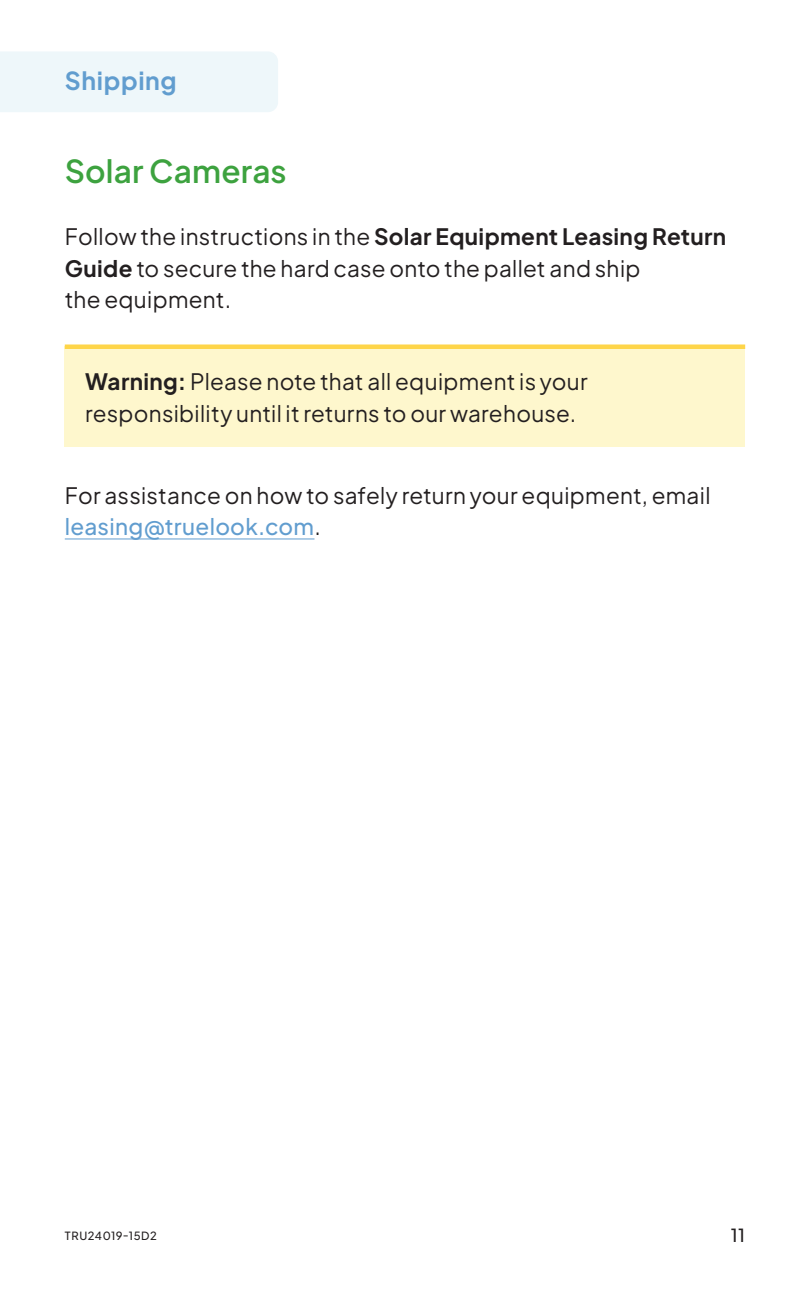
<style>
.page{position:relative;width:810px;height:1296px;background:#fff}
.page>*{position:absolute;margin:0;border:0;box-sizing:border-box;transform-origin:0 0}
.Section_Subtitle{font:600 31.5px "Plus Jakarta Sans";letter-spacing:.005em;color:#3da23f}
.t1{font:700 24.75px "Plus Jakarta Sans";letter-spacing:.025em;color:#619dcf}
.Body_Text{font:22.5px/31.5px "Plus Jakarta Sans";letter-spacing:.015em;color:#231f20}
.Warning_Callout{font:22.5px/31.5px "Plus Jakarta Sans";letter-spacing:.015em;color:#231f20}
.t2{font:500 18px "Plus Jakarta Sans";color:#231f20}
.t3{font:500 11.25px "Plus Jakarta Sans";letter-spacing:.05em;color:#231f20}
.s1{font-weight:700}
.s2{font-weight:500;color:#619dcf}
</style>
<div class="page">
<div style="left:0;top:52px;width:278px;height:60px;background:#eef7fa"></div>
<div style="left:65px;top:347px;width:680px;height:100px;background:#fef7cd"></div>
<hr style="left:65px;top:345px;width:680px;height:4px;background:#fed549">
<hr style="left:65px;top:539px;width:250px;height:1px;background:#619dcf">
<p class="t1" style="left:65px;top:61px;width:113px">Shipping</p>
<p class="Section_Subtitle" style="left:65px;top:146px;width:223px">Solar Cameras</p>
<p class="Body_Text" style="left:65px;top:219px;width:663px">Follow the instructions in the <span class="s1">Solar Equipment Leasing Return<br>Guide</span> to secure the hard case onto the pallet and ship<br>the equipment.</p>
<p class="Warning_Callout" style="left:85px;top:364px;width:504px"><span class="s1">Warning:</span> Please note that all equipment is your responsibility until it returns to our warehouse.</p>
<p class="Body_Text" style="left:65px;top:478px;width:647px">For assistance on how to safely return your equipment, email <span class="s2">leasing@truelook.com</span>.</p>
<p class="t3" style="left:65px;top:1227px;width:94px">TRU24019-15D2</p>
<p class="t2" style="left:731px;top:1221px;width:16px">11</p>
</div>
